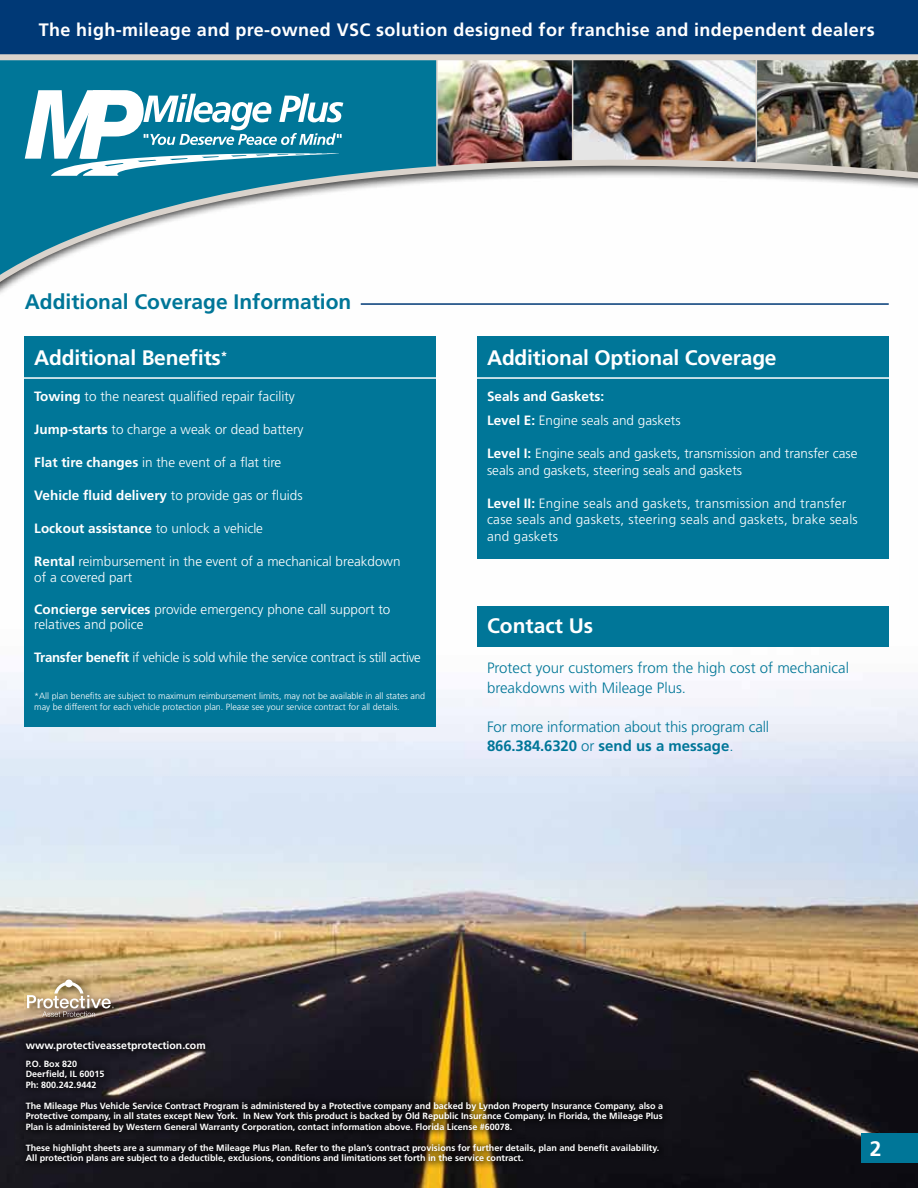
<style>
.page{position:relative;width:918px;height:1188px;background:#fff}
.page>*{position:absolute;margin:0;border:0;box-sizing:border-box;transform-origin:0 0}
.t1{font:700 21px "Frutiger";letter-spacing:-.01em;color:#fff}
.t2{font:700 21px "Frutiger";color:#007698}
.t3{font:700 18px "Frutiger";letter-spacing:.02em;color:#fff}
.t4{font:300 15px/19.5px "Frutiger";color:#007698}
.t5{font:300 13.5px/16.5px "Frutiger";color:#fff}
.t6{font:700 13.5px/24px "Frutiger";color:#fff}
.t7{font:300 13.5px/16.5px "Frutiger";letter-spacing:.02em;color:#fff}
.t8{font:300 13.5px "Frutiger";letter-spacing:-.02em;color:#fff}
.t9{font:700 10.5px "Frutiger";color:#fff}
.t10{font:700 9px/10.5px "Frutiger";color:#fff}
.t11{font:300 9px/10.5px "Frutiger";color:#fff}
.s1{font-weight:700}
.s2{font-weight:300}
</style>
<div class="page">
<img style="left:0;top:303px;width:918px;height:885px">
<div style="left:477px;top:337px;width:412px;height:222px;background:#007698"></div>
<hr style="left:361px;top:303px;width:528px;height:2px;background:#003976">
<div style="left:25px;top:337px;width:411px;height:390px;background:#007698"></div>
<hr style="left:11px;top:377px;width:438px;height:2px;background:#fff">
<hr style="left:477px;top:377px;width:438px;height:2px;background:#fff">
<div style="left:0;top:0;width:918px;height:77px;background:#003976"></div>
<div style="left:0;top:60px;width:435px;height:45px;background:#007698"></div>
<svg style="left:25px;top:90px;width:318px;height:15px"></svg>
<img style="left:758px;top:60px;width:160px;height:45px">
<img style="left:435px;top:60px;width:323px;height:45px">
<div style="left:0;top:54px;width:918px;height:6px;background:#dad3cc"></div>
<img style="left:0;top:105px;width:918px;height:189px">
<div style="left:17px;top:1032px;width:653px;height:138px;background:#000;opacity:.59"></div>
<div style="left:23px;top:975px;width:102px;height:53px;background:#000;opacity:.75"></div>
<svg style="left:27px;top:980px;width:87px;height:37px;background:#b6a182"></svg>
<div style="left:477px;top:606px;width:412px;height:40px;background:#007698"></div>
<div style="left:862px;top:1134px;width:56px;height:29px;background:#007698"></div>
<h2 class="t3" style="left:39px;top:19px;width:837px">The high-mileage and pre-owned VSC solution designed for franchise and independent dealers</h2>
<h1 class="t2" style="left:25px;top:290px;width:328px">Additional Coverage Information</h1>
<h1 class="t1" style="left:34px;top:345px;width:195px">Additional Benefits<sup>*</sup></h1>
<h3 class="t5" style="left:34px;top:388px;width:262px"><span class="s1">Towing</span> to the nearest qualified repair facility</h3>
<h3 class="t5" style="left:34px;top:421px;width:271px"><span class="s1">Jump-starts</span> to charge a weak or dead battery</h3>
<h3 class="t5" style="left:34px;top:454px;width:249px"><span class="s1">Flat tire changes</span> in the event of a flat tire</h3>
<h3 class="t6" style="left:34px;top:483px;width:270px">Vehicle fluid delivery <span class="s2">to provide gas or fluids</span></h3>
<h3 class="t6" style="left:34px;top:516px;width:230px">Lockout assistance <span class="s2">to unlock a vehicle</span></h3>
<h3 class="t5" style="left:34px;top:553px;width:368px"><span class="s1">Rental</span> reimbursement in the event of a mechanical breakdown of a covered part</h3>
<h3 class="t5" style="left:34px;top:602px;width:358px;line-height:15px"><span class="s1">Concierge services</span> provide emergency phone call support to relatives and police</h3>
<h3 class="t8" style="left:34px;top:649px;width:388px"><span class="s1">Transfer benefit</span> if vehicle is sold while the service contract is still active</h3>
<p class="t11" style="left:34px;top:691px;width:392px">*All plan benefits are subject to maximum reimbursement limits, may not be available in all states and may be different for each vehicle protection plan. Please see your service contract for all details.</p>
<h1 class="t1" style="left:487px;top:345px;width:291px">Additional Optional Coverage</h1>
<h3 class="t6" style="left:487px;top:385px;width:195px">Seals and Gaskets:<br>Level E: <span class="s2">Engine seals and gaskets</span></h3>
<h3 class="t5" style="left:487px;top:446px;width:372px"><span class="s1">Level I:</span> Engine seals and gaskets, transmission and transfer case seals and gaskets, steering seals and gaskets</h3>
<h3 class="t7" style="left:487px;top:495px;width:372px"><span class="s1">Level II:</span> Engine seals and gaskets, transmission and transfer case seals and gaskets, steering seals and gaskets, brake seals and gaskets</h3>
<h1 class="t1" style="left:487px;top:613px;width:108px">Contact Us</h1>
<h3 class="t4" style="left:487px;top:659px;width:363px">Protect your customers from the high cost of mechanical breakdowns with Mileage Plus.</h3>
<h3 class="t4" style="left:487px;top:717px;width:284px">For more information about this program call<br><span class="s1">866.384.6320</span> or <span class="s1">send us a message</span>.</h3>
<p class="t9" style="left:26px;top:1039px;width:181px">www.protectiveassetprotection.com</p>
<p class="t10" style="left:26px;top:1058px;width:80px">P.O. Box 820<br>Deerfield, IL 60015<br>Ph: 800.242.9442</p>
<p class="t10" style="left:26px;top:1100px;width:639px;text-align:justify">The Mileage Plus Vehicle Service Contract Program is administered by a Protective company and backed by Lyndon Property Insurance Company, also a Protective company, in all states except New York. In New York this product is backed by Old Republic Insurance Company. In Florida, the Mileage Plus Plan is administered by Western General Warranty Corporation, contact information above. Florida License #60078.</p>
<p class="t10" style="left:26px;top:1142px;width:635px">These highlight sheets are a summary of the Mileage Plus Plan. Refer to the plan’s contract provisions for further details, plan and benefit availability.<br>All protection plans are subject to a deductible, exclusions, conditions and limitations set forth in the service contract.</p>
<h1 class="t1" style="left:870px;top:1137px;width:13px">2</h1>
</div>
